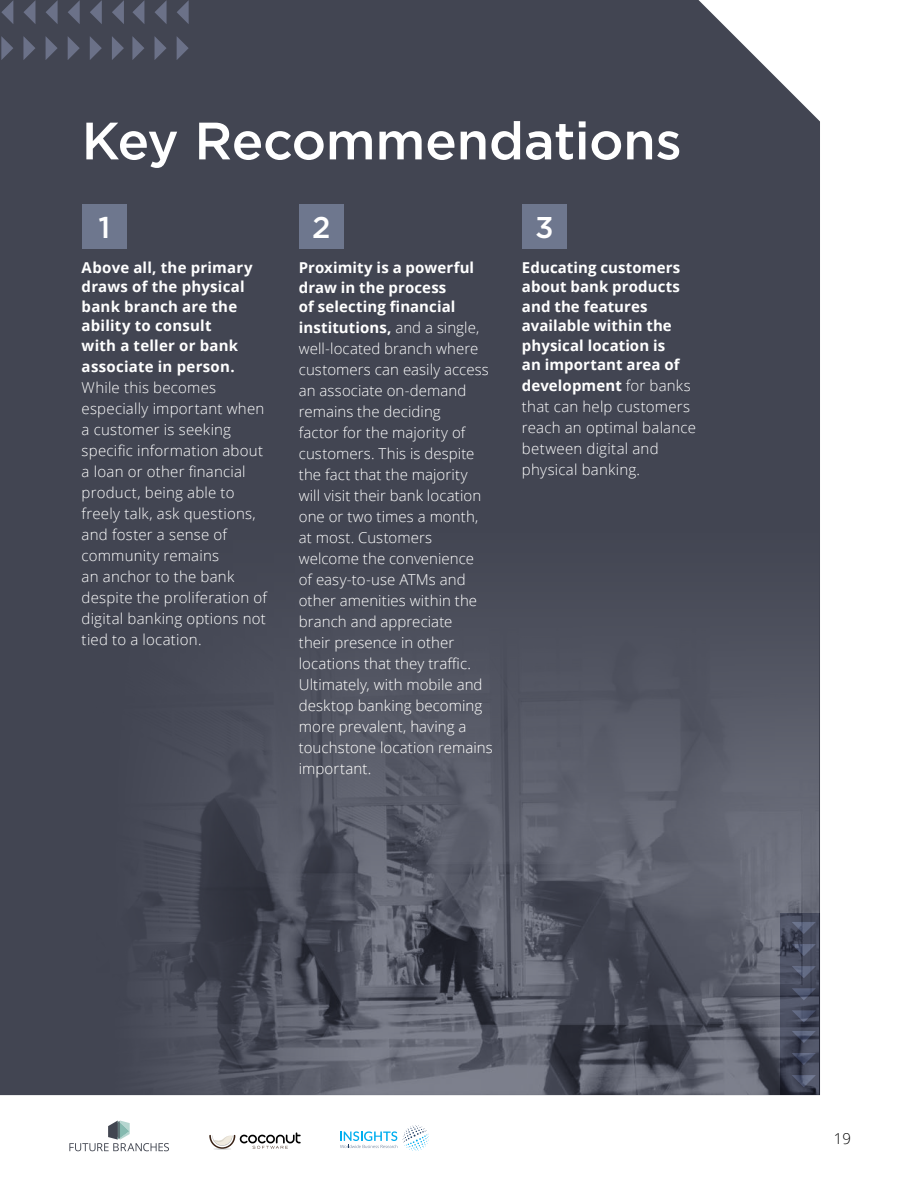
<style>
.page{position:relative;width:918px;height:1188px;background:#fff}
.page>*{position:absolute;margin:0;border:0;box-sizing:border-box;transform-origin:0 0}
.t1{font:500 52.5px "Gotham";letter-spacing:-.005em;color:#fff}
.t2{font:500 30px "Gotham";color:#fff}
.t3{font:300 15px/21px "Open Sans";letter-spacing:.01em;color:#fff}
.t4{font:700 15px/19.5px "Open Sans";letter-spacing:.01em;color:#fff}
.t5{font:300 15px "Open Sans";color:#000}
.s1{font-weight:700}
</style>
<div class="page">
<svg style="left:69px;top:1121px;width:100px;height:30px"></svg>
<svg style="left:209px;top:1132px;width:92px;height:18px"></svg>
<svg style="left:403px;top:1125px;width:26px;height:26px"></svg>
<svg style="left:340px;top:1131px;width:57px;height:17px"></svg>
<div style="left:0;top:0;width:820px;height:1095px;background:#424552"></div>
<div style="left:82px;top:204px;width:45px;height:45px;background:#6e778e"></div>
<div style="left:299px;top:204px;width:45px;height:45px;background:#6e778e"></div>
<div style="left:522px;top:204px;width:45px;height:45px;background:#6e778e"></div>
<div style="left:96px;top:534px;width:722px;height:560px;background:#454855"></div>
<img style="left:154px;top:651px;width:664px;height:443px">
<svg style="left:155px;top:36px;width:12px;height:24px"></svg>
<svg style="left:132px;top:36px;width:12px;height:24px"></svg>
<svg style="left:177px;top:36px;width:12px;height:24px"></svg>
<svg style="left:155px;top:0;width:12px;height:24px"></svg>
<svg style="left:132px;top:0;width:12px;height:24px"></svg>
<svg style="left:177px;top:0;width:12px;height:24px"></svg>
<svg style="left:1px;top:36px;width:12px;height:24px"></svg>
<svg style="left:46px;top:36px;width:12px;height:24px"></svg>
<svg style="left:23px;top:36px;width:12px;height:24px"></svg>
<svg style="left:90px;top:36px;width:12px;height:24px"></svg>
<svg style="left:112px;top:36px;width:12px;height:24px"></svg>
<svg style="left:68px;top:36px;width:12px;height:24px"></svg>
<svg style="left:90px;top:0;width:12px;height:24px"></svg>
<svg style="left:112px;top:0;width:12px;height:24px"></svg>
<svg style="left:46px;top:0;width:12px;height:24px"></svg>
<svg style="left:68px;top:0;width:12px;height:24px"></svg>
<svg style="left:1px;top:0;width:12px;height:24px"></svg>
<svg style="left:23px;top:0;width:12px;height:24px"></svg>
<h1 class="t1" style="left:82px;top:111px;width:602px">Key Recommendations</h1>
<h2 class="t2" style="left:98px;top:210px;width:13px">1</h2>
<p class="t4" style="left:82px;top:257px;width:172px">Above all, the primary draws of the physical bank branch are the ability to consult<br>with a teller or bank</p>
<p class="t4" style="left:82px;top:356px;width:155px">associate in person.</p>
<p class="t3" style="left:82px;top:377px;width:187px">While this becomes especially important when a customer is seeking specific information about a loan or other financial product, being able to freely talk, ask questions, and foster a sense of community remains<br>an anchor to the bank despite the proliferation of digital banking options not tied to a location.</p>
<h2 class="t2" style="left:312px;top:210px;width:20px">2</h2>
<p class="t4" style="left:299px;top:258px;width:177px">Proximity is a powerful draw in the process<br>of selecting financial</p>
<p class="t3" style="left:299px;top:317px;width:196px"><span class="s1">institutions,</span> and a single, well-located branch where customers can easily access an associate on-demand remains the deciding<br>factor for the majority of customers. This is despite the fact that the majority will visit their bank location one or two times a month, at most. Customers welcome the convenience<br>of easy-to-use ATMs and other amenities within the branch and appreciate<br>their presence in other locations that they traffic.<br>Ultimately, with mobile and desktop banking becoming more prevalent, having a touchstone location remains important.</p>
<h2 class="t2" style="left:535px;top:210px;width:20px">3</h2>
<p class="t4" style="left:522px;top:257px;width:160px">Educating customers about bank products and the features available within the physical location is an important area of</p>
<p class="t3" style="left:522px;top:375px;width:175px"><span class="s1">development</span> for banks that can help customers reach an optimal balance between digital and physical banking.</p>
<p class="t5" style="left:834px;top:1128px;width:19px">19</p>
</div>
